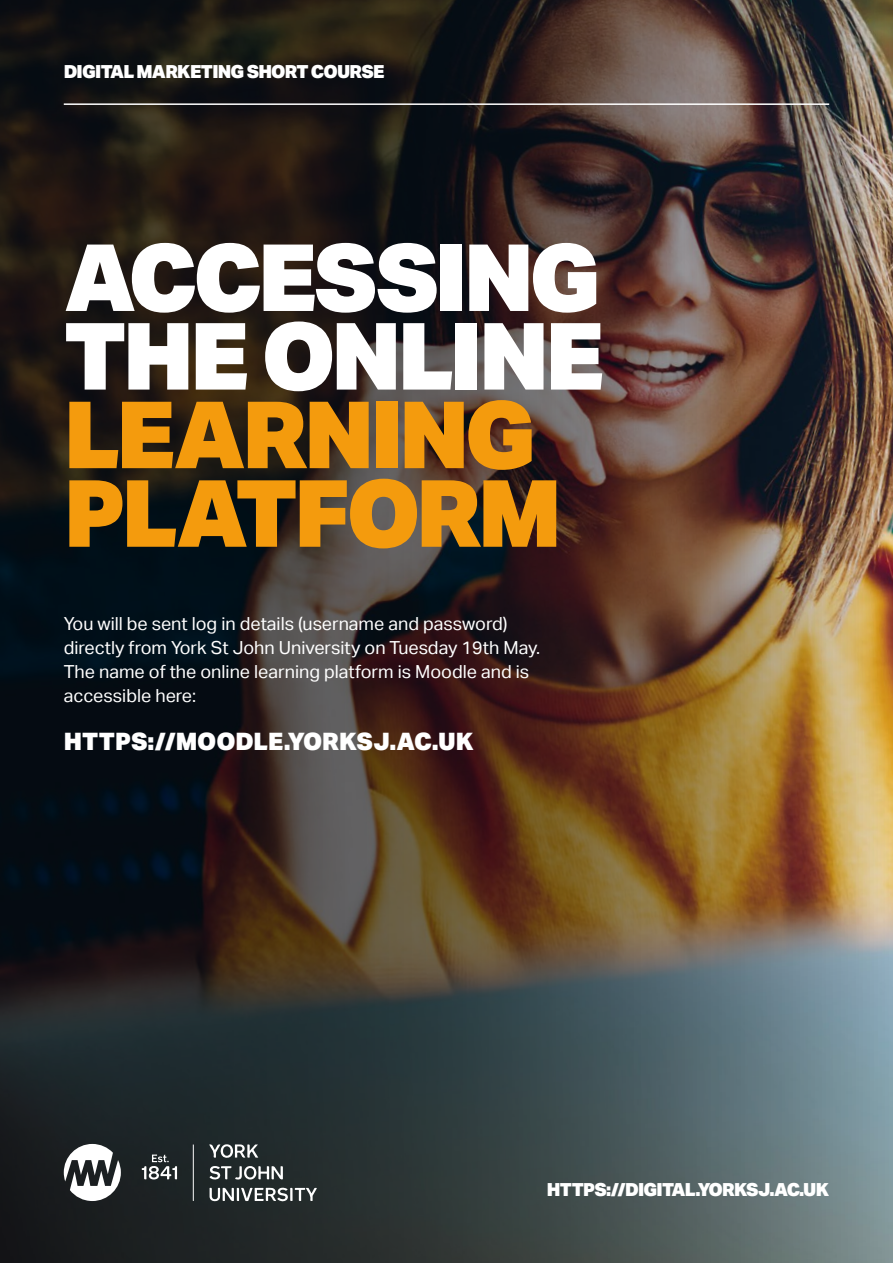
<style>
.page{position:relative;width:893px;height:1263px;background:#fff}
.page>*{position:absolute;margin:0;border:0;box-sizing:border-box;transform-origin:0 0}
.t1{font:900 93px/78.6px "Aktiv Grotesk";letter-spacing:-.04em;color:#fff}
.t2{font:900 93px/78.6px "Aktiv Grotesk";letter-spacing:-.04em;color:#f49b0d}
.t3{font:900 24px "Aktiv Grotesk";color:#fff}
.t4{font:18px/24px "Aktiv Grotesk";color:#fff}
.t5{font:900 18px "Aktiv Grotesk";letter-spacing:-.04em;color:#fff}
</style>
<div class="page">
<img style="left:0;top:0;width:893px;height:1263px">
<svg style="left:64px;top:1144px;width:57px;height:57px"></svg>
<svg style="left:193px;top:1144px;width:1px;height:57px"></svg>
<svg style="left:209px;top:1144px;width:49px;height:15px"></svg>
<svg style="left:209px;top:1166px;width:74px;height:15px"></svg>
<svg style="left:210px;top:1187px;width:107px;height:14px"></svg>
<svg style="left:142px;top:1154px;width:35px;height:26px"></svg>
<hr style="left:64px;top:103px;width:765px;height:2px;background:#fff">
<p class="t5" style="left:64px;top:60px;width:322px">DIGITAL MARKETING SHORT COURSE</p>
<h1 class="t1" style="left:64px;top:236px;width:542px">ACCESSING<br>THE ONLINE</h1>
<h1 class="t2" style="left:64px;top:393px;width:500px">LEARNING<br>PLATFORM</h1>
<p class="t4" style="left:64px;top:612px;width:478px">You will be sent log in details (username and password) directly from York St John University on Tuesday 19th May.<br>The name of the online learning platform is Moodle and is accessible here:</p>
<h2 class="t3" style="left:64px;top:726px;width:411px">HTTPS://MOODLE.YORKSJ.AC.UK</h2>
<p class="t5" style="left:547px;top:1178px;width:284px">HTTPS://DIGITAL.YORKSJ.AC.UK</p>
</div>
